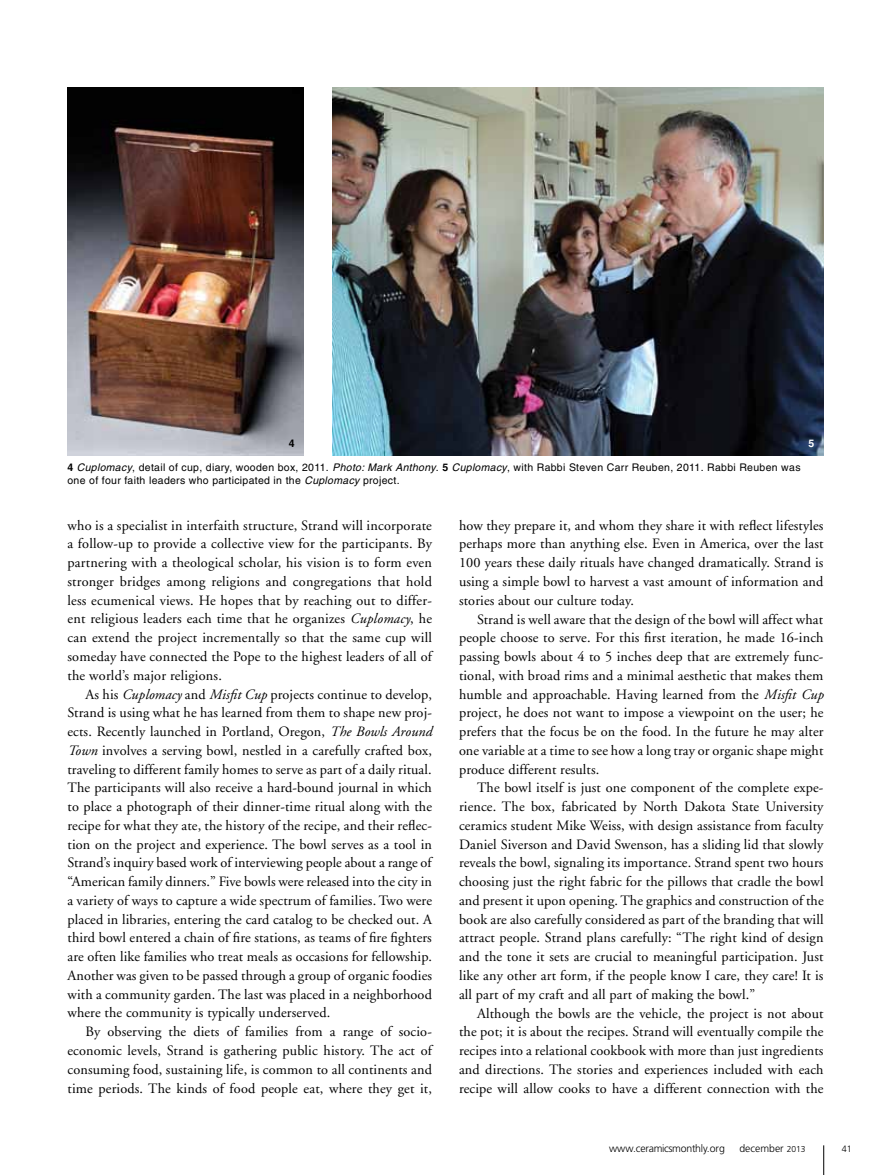
<style>
.page{position:relative;width:891px;height:1175px;background:#fff}
.page>*{position:absolute;margin:0;border:0;box-sizing:border-box;transform-origin:0 0}
.t1{font:14.25px/18.8px "Adobe Garamond";letter-spacing:.01em;color:#000;text-align:justify}
.t2{font:10.5px/13.5px "Helvetica";letter-spacing:.03em;color:#000}
.t3{font:300 10.5px "Frutiger";letter-spacing:-.03em;color:#000}
.t4{font:300 10.5px "Frutiger";color:#000}
.t5{font:700 10.5px "Helvetica";color:#000}
.t6{font:700 10.5px "Helvetica";color:#fff}
.t7{font:300 9.15px "Frutiger";color:#000}
.s1{font-weight:700}
.s2{font-style:italic}
.s3{font-size:8.55px}
</style>
<div class="page">
<svg style="left:823px;top:1145px;width:1px;height:29px"></svg>
<img style="left:68px;top:87px;width:236px;height:368px">
<img style="left:332px;top:87px;width:492px;height:368px">
<p class="t5" style="left:289px;top:436px;width:7px">4</p>
<p class="t6" style="left:809px;top:436px;width:7px">5</p>
<p class="t2" style="left:68px;top:460px;width:735px"><span class="s1">4</span> <span class="s2">Cuplomacy</span>, detail of cup, diary, wooden box, 2011. <span class="s2">Photo: Mark Anthony</span>. <span class="s1">5</span> <span class="s2">Cuplomacy</span>, with Rabbi Steven Carr Reuben, 2011. Rabbi Reuben was one of four faith leaders who participated in the <span class="s2">Cuplomacy</span> project.</p>
<p class="t1" style="left:68px;top:516px;width:366px">who is a specialist in interfaith structure, Strand will incorporate a follow-up to provide a collective view for the participants. By partnering with a theological scholar, his vision is to form even stronger bridges among religions and congregations that hold less ecumenical views. He hopes that by reaching out to differ&shy;ent religious leaders each time that he organizes <span class="s2">Cuplomacy</span>, he can extend the project incrementally so that the same cup will someday have connected the Pope to the highest leaders of all of the world’s major religions.</p>
<p class="t1" style="left:67px;top:685px;width:366px;text-indent:18px">As his <span class="s2">Cuplomacy</span> and <span class="s2">Misfit Cup</span> projects continue to develop, Strand is using what he has learned from them to shape new proj&shy;ects. Recently launched in Portland, Oregon, <span class="s2">The Bowls Around Town</span> involves a serving bowl, nestled in a carefully crafted box, traveling to different family homes to serve as part of a daily ritual.<br>The participants will also receive a hard-bound journal in which to place a photograph of their dinner-time ritual along with the recipe for what they ate, the history of the recipe, and their reflec&shy;tion on the project and experience. The bowl serves as a tool in Strand’s inquiry based work of interviewing people about a range of “American family dinners.” Five bowls were released into the city in a variety of ways to capture a wide spectrum of families. Two were placed in libraries, entering the card catalog to be checked out. A third bowl entered a chain of fire stations, as teams of fire fighters are often like families who treat meals as occasions for fellowship.<br>Another was given to be passed through a group of organic foodies with a community garden. The last was placed in a neighborhood where the community is typically underserved.</p>
<p class="t1" style="left:67px;top:1022px;width:366px;text-indent:18px">By observing the diets of families from a range of socio&shy;economic levels, Strand is gathering public history. The act of consuming food, sustaining life, is common to all continents and time periods. The kinds of food people eat, where they get it,</p>
<p class="t1" style="left:459px;top:516px;width:366px">how they prepare it, and whom they share it with reflect lifestyles perhaps more than anything else. Even in America, over the last 100 years these daily rituals have changed dramatically. Strand is using a simple bowl to harvest a vast amount of information and stories about our culture today.</p>
<p class="t1" style="left:459px;top:610px;width:366px;text-indent:18px">Strand is well aware that the design of the bowl will affect what people choose to serve. For this first iteration, he made 16-inch passing bowls about 4 to 5 inches deep that are extremely func&shy;tional, with broad rims and a minimal aesthetic that makes them humble and approachable. Having learned from the <span class="s2">Misfit Cup </span>project, he does not want to impose a viewpoint on the user; he prefers that the focus be on the food. In the future he may alter one variable at a time to see how a long tray or organic shape might produce different results.</p>
<p class="t1" style="left:459px;top:779px;width:366px;text-indent:18px">The bowl itself is just one component of the complete expe&shy;rience. The box, fabricated by North Dakota State University ceramics student Mike Weiss, with design assistance from faculty Daniel Siverson and David Swenson, has a sliding lid that slowly reveals the bowl, signaling its importance. Strand spent two hours choosing just the right fabric for the pillows that cradle the bowl and present it upon opening. The graphics and construction of the book are also carefully considered as part of the branding that will attract people. Strand plans carefully: “The right kind of design and the tone it sets are crucial to meaningful participation. Just like any other art form, if the people know I care, they care! It is all part of my craft and all part of making the bowl.”</p>
<p class="t1" style="left:459px;top:1004px;width:366px;text-indent:18px">Although the bowls are the vehicle, the project is not about the pot; it is about the recipes. Strand will eventually compile the recipes into a relational cookbook with more than just ingredients and directions. The stories and experiences included with each recipe will allow cooks to have a different connection with the</p>
<p class="t3" style="left:609px;top:1142px;width:117px">www.ceramicsmonthly.org</p>
<p class="t4" style="left:739px;top:1142px;width:68px">december <span class="s3">2013</span></p>
<p class="t7" style="left:842px;top:1143px;width:12px">41</p>
</div>
